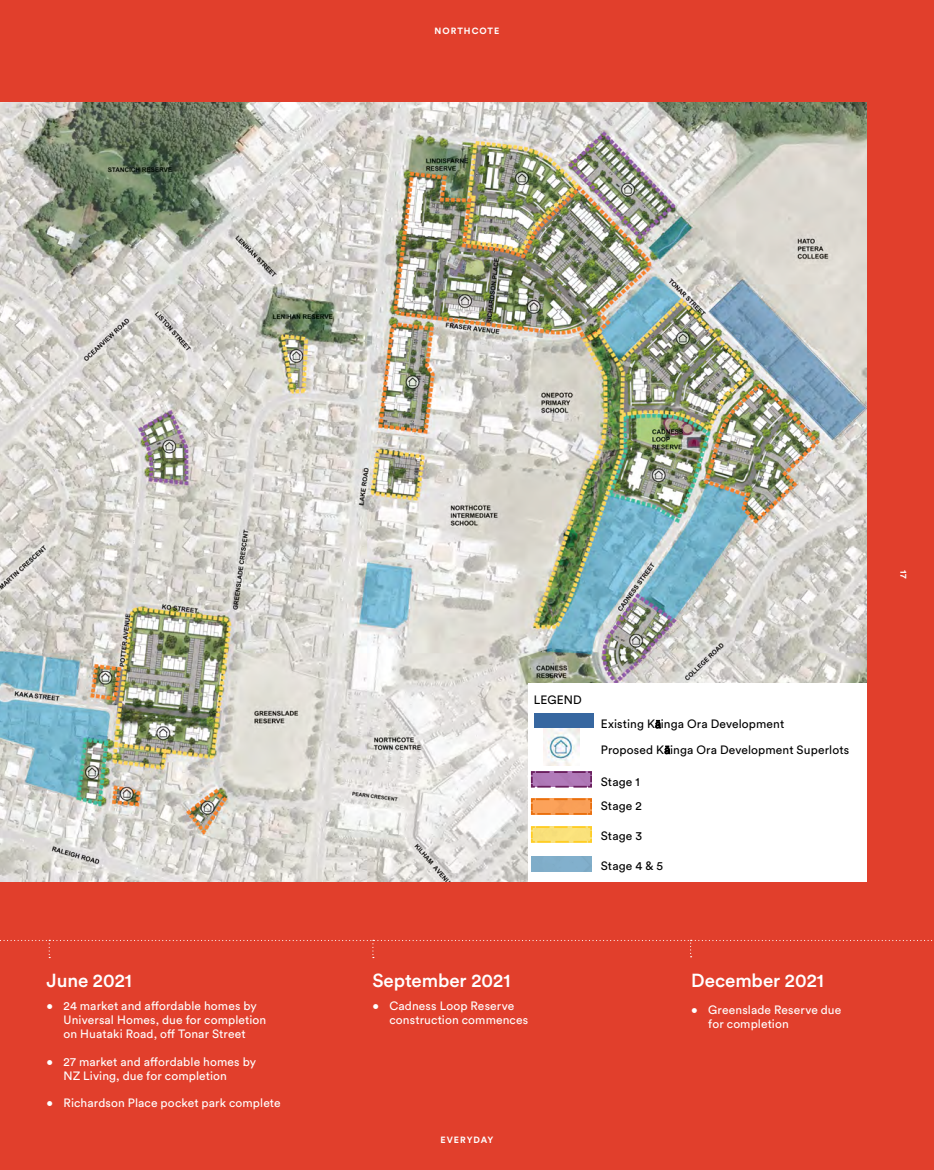
<style>
.page{position:relative;width:934px;height:1170px;background:#e13f2c}
.page>*{position:absolute;margin:0;border:0;box-sizing:border-box;transform-origin:0 0}
.t1{font:500 18.75px "Circular Std";color:#fff}
.t2{font:12px/14.4px "Circular Std";letter-spacing:.01em;color:#fff}
.t3{font:12px/25.7px "Circular Std";letter-spacing:.01em;color:#000}
.t4{font:700 9px "Circular Std";letter-spacing:.11em;color:#fff}
.s1{font-family:"Arial Unicode MS";font-size:10.95px}
</style>
<div class="page">
<img style="left:0;top:102px;width:866px;height:779px">
<svg style="left:0;top:940px;width:933px;height:18px"></svg>
<div style="left:528px;top:683px;width:338px;height:198px;background:#fff"></div>
<svg style="left:530px;top:771px;width:62px;height:17px"></svg>
<svg style="left:530px;top:798px;width:62px;height:17px"></svg>
<svg style="left:530px;top:826px;width:62px;height:17px"></svg>
<div style="left:534px;top:713px;width:60px;height:14px;background:#3767a0"></div>
<img style="left:543px;top:728px;width:37px;height:38px">
<p class="t4" style="left:435px;top:25px;width:66px">NORTHCOTE</p>
<h1 class="t1" style="left:47px;top:968px;width:87px">June 2021</h1>
<p class="t2" style="left:64px;top:998px;width:204px;text-indent:-17px">• 24 market and affordable homes by<br>Universal Homes, due for completion on Huataki Road, off Tonar Street</p>
<p class="t2" style="left:64px;top:1054px;width:194px;text-indent:-17px">• 27 market and affordable homes by<br>NZ Living, due for completion</p>
<p class="t2" style="left:47px;top:1095px;width:236px">• Richardson Place pocket park complete</p>
<p class="t3" style="left:534px;top:687px;width:49px">LEGEND</p>
<p class="t3" style="left:601px;top:711px;width:250px">Existing K<span class="s1">ā</span>inga Ora Development<br>Proposed K<span class="s1">ā</span>inga Ora Development Superlots</p>
<p class="t3" style="left:601px;top:768px;width:40px">Stage 1</p>
<p class="t3" style="left:601px;top:793px;width:42px">Stage 2</p>
<p class="t3" style="left:601px;top:823px;width:43px">Stage 3</p>
<p class="t3" style="left:601px;top:852px;width:64px">Stage 4 &amp; 5</p>
<h1 class="t1" style="left:372px;top:968px;width:140px">September 2021</h1>
<p class="t2" style="left:389px;top:998px;width:140px;text-indent:-17px">• Cadness Loop Reserve construction commences</p>
<h1 class="t1" style="left:691px;top:968px;width:134px">December 2021</h1>
<p class="t2" style="left:708px;top:1002px;width:135px;text-indent:-17px">• Greenslade Reserve due for completion</p>
<p class="t4" style="left:440px;top:1134px;width:54px">EVERYDAY</p>
<p class="t4" style="left:909px;top:570px;width:11px;rotate:90deg">17</p>
</div>
